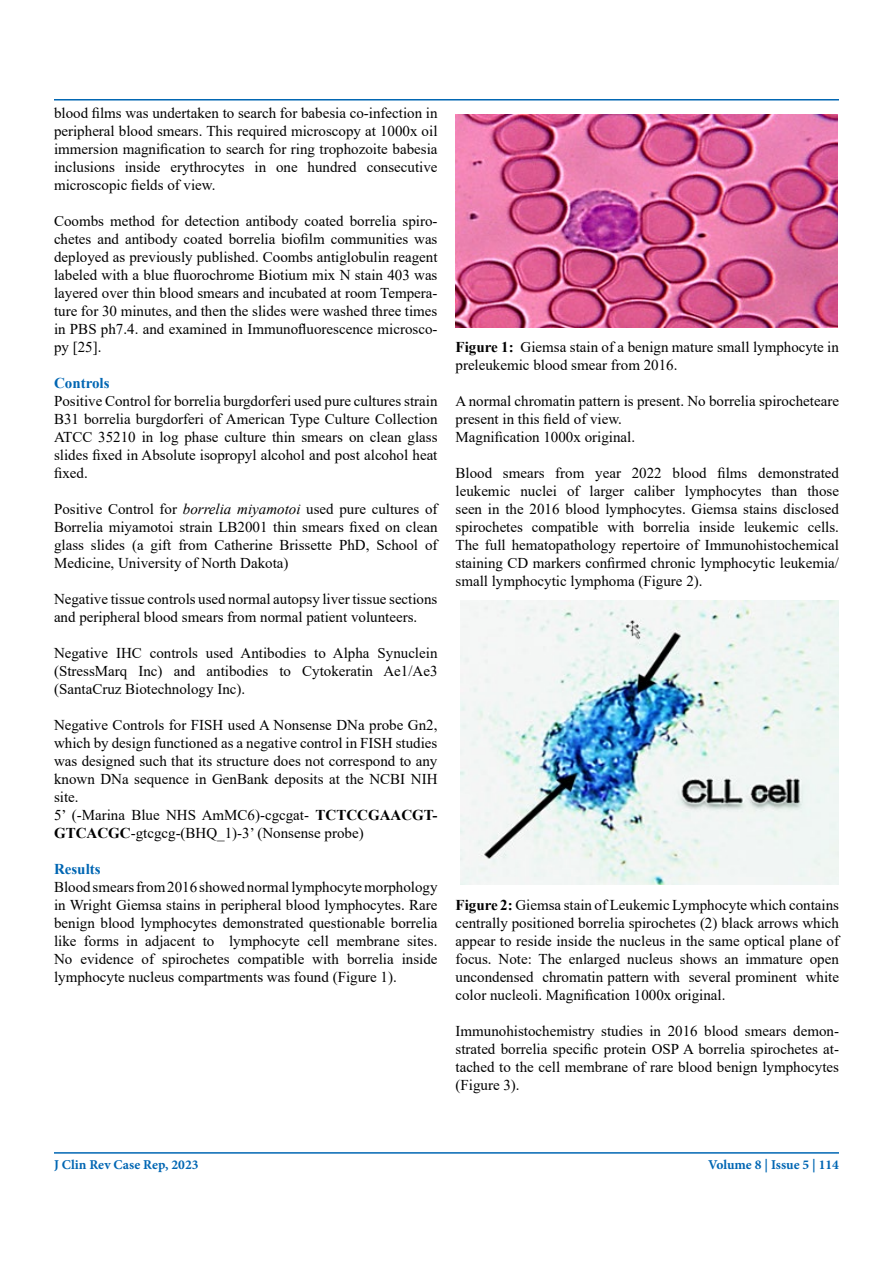
<style>
.page{position:relative;width:893px;height:1263px;background:#fff}
.page>*{position:absolute;margin:0;border:0;box-sizing:border-box;transform-origin:0 0}
.t1{font:15px/18px "Times New Roman";color:#000;text-align:justify}
.t2{font:700 15px "Times New Roman";color:#0066b3}
.t3{font:700 13.5px "Minion Pro";color:#0066b3}
.s1{font-style:italic}
.s2{font-weight:700}
</style>
<div class="page">
<hr style="left:54px;top:1152px;width:785px;height:2px;background:#0066b3">
<hr style="left:54px;top:99px;width:785px;height:2px;background:#0066b3">
<img style="left:455px;top:114px;width:382px;height:213px">
<img style="left:461px;top:601px;width:378px;height:283px">
<p class="t1" style="left:54px;top:104px;width:385px">blood films was undertaken to search for babesia co-infection in peripheral blood smears. This required microscopy at 1000x oil immersion magnification to search for ring trophozoite babesia inclusions inside erythrocytes in one hundred consecutive microscopic fields of view.</p>
<p class="t1" style="left:54px;top:212px;width:385px">Coombs method for detection antibody coated borrelia spiro&shy;chetes and antibody coated borrelia biofilm communities was deployed as previously published. Coombs antiglobulin reagent labeled with a blue fluorochrome Biotium mix N stain 403 was layered over thin blood smears and incubated at room Tempera&shy;ture for 30 minutes, and then the slides were washed three times in PBS ph7.4. and examined in Immunofluorescence microsco&shy;py [25].</p>
<p class="t2" style="left:54px;top:372px;width:57px">Controls</p>
<p class="t1" style="left:54px;top:392px;width:385px">Positive Control for borrelia burgdorferi used pure cultures strain B31 borrelia burgdorferi of American Type Culture Collection ATCC 35210 in log phase culture thin smears on clean glass slides fixed in Absolute isopropyl alcohol and post alcohol heat fixed.</p>
<p class="t1" style="left:54px;top:500px;width:385px">Positive Control for <span class="s1">borrelia miyamotoi</span> used pure cultures of Borrelia miyamotoi strain LB2001 thin smears fixed on clean glass slides (a gift from Catherine Brissette PhD, School of Medicine, University of North Dakota)</p>
<p class="t1" style="left:54px;top:590px;width:385px">Negative tissue controls used normal autopsy liver tissue sections and peripheral blood smears from normal patient volunteers.</p>
<p class="t1" style="left:54px;top:644px;width:385px">Negative IHC controls used Antibodies to Alpha Synuclein (StressMarq Inc) and antibodies to Cytokeratin Ae1/Ae3 (SantaCruz Biotechnology Inc).</p>
<p class="t1" style="left:54px;top:716px;width:385px;text-align:left">Negative Controls for FISH used A Nonsense DNa probe Gn2, which by design functioned as a negative control in FISH studies was designed such that its structure does not correspond to any known DNa sequence in GenBank deposits at the NCBI NIH site.<br>5’ (-Marina Blue NHS AmMC6)-cgcgat- <span class="s2">TCTCCGAACGT-GTCACGC</span>-gtcgcg-(BHQ_1)-3’ (Nonsense probe)</p>
<p class="t2" style="left:54px;top:858px;width:48px">Results</p>
<p class="t1" style="left:54px;top:878px;width:385px">Blood smears from 2016 showed normal lymphocyte morphology in Wright Giemsa stains in peripheral blood lymphocytes. Rare benign blood lymphocytes demonstrated questionable borrelia like forms in adjacent to lymphocyte cell membrane sites.<br>No evidence of spirochetes compatible with borrelia inside lymphocyte nucleus compartments was found (Figure 1).</p>
<p class="t1" style="left:455px;top:338px;width:385px"><span class="s2">Figure 1:</span> Giemsa stain of a benign mature small lymphocyte in preleukemic blood smear from 2016.</p>
<p class="t1" style="left:455px;top:392px;width:385px;text-align:left">A normal chromatin pattern is present. No borrelia spirocheteare present in this field of view.<br>Magnification 1000x original.</p>
<p class="t1" style="left:455px;top:464px;width:385px">Blood smears from year 2022 blood films demonstrated leukemic nuclei of larger caliber lymphocytes than those seen in the 2016 blood lymphocytes. Giemsa stains disclosed spirochetes compatible with borrelia inside leukemic cells.<br>The full hematopathology repertoire of Immunohistochemical staining CD markers confirmed chronic lymphocytic leukemia/ small lymphocytic lymphoma (Figure 2).</p>
<p class="t1" style="left:455px;top:896px;width:385px"><span class="s2">Figure 2:</span> Giemsa stain of Leukemic Lymphocyte which contains centrally positioned borrelia spirochetes (2) black arrows which appear to reside inside the nucleus in the same optical plane of focus. Note: The enlarged nucleus shows an immature open uncondensed chromatin pattern with several prominent white color nucleoli. Magnification 1000x original.</p>
<p class="t1" style="left:455px;top:1022px;width:385px">Immunohistochemistry studies in 2016 blood smears demon&shy;strated borrelia specific protein OSP A borrelia spirochetes at&shy;tached to the cell membrane of rare blood benign lymphocytes (Figure 3).</p>
<p class="t3" style="left:54px;top:1155px;width:146px">J Clin Rev Case Rep, 2023</p>
<p class="t3" style="left:708px;top:1155px;width:133px">Volume 8 | Issue 5 | 114</p>
</div>
